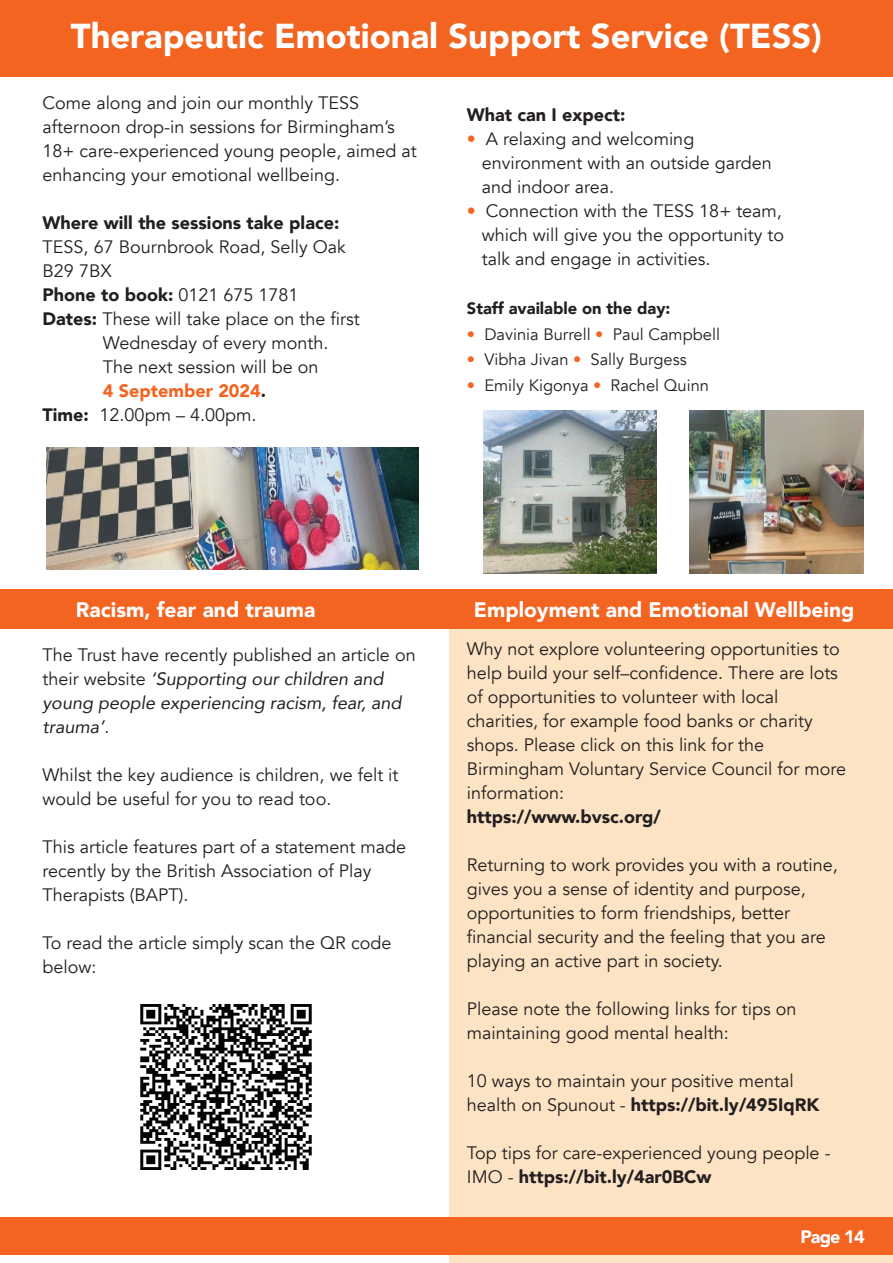
<style>
.page{position:relative;width:893px;height:1263px;background:#fff}
.page>*{position:absolute;margin:0;border:0;box-sizing:border-box;transform-origin:0 0}
.t1{font:900 34.5px "Avenir";color:#fff}
.t2{font:900 21px "Avenir";color:#fff}
.t3{font:18px/24px "Avenir";color:#231f20}
.t4{font:italic 18px/24px "Avenir";color:#231f20}
.t5{font:900 18px "Avenir";color:#231f20}
.t6{font:900 18px "Avenir";letter-spacing:-.045em;color:#fff}
.t7{font:900 18px "Avenir";color:#f36421}
.t8{font:16.5px "Avenir";color:#231f20}
.t9{font:900 16.5px "Avenir";color:#231f20}
.s1{font-weight:400}
.s2{font-weight:900}
.s3{color:#231f20}
.s4{color:#f36421}
.s5{font-style:normal}
</style>
<div class="page">
<div style="left:449px;top:628px;width:444px;height:635px;background:#fce3c4"></div>
<div style="left:0;top:1217px;width:893px;height:38px;background:#f36421"></div>
<div style="left:0;top:0;width:893px;height:76px;background:#f36421"></div>
<div style="left:0;top:589px;width:893px;height:40px;background:#f36421"></div>
<img style="left:690px;top:410px;width:174px;height:163px">
<img style="left:484px;top:410px;width:172px;height:163px">
<img style="left:47px;top:448px;width:371px;height:121px">
<img style="left:140px;top:1004px;width:172px;height:166px">
<h1 class="t1" style="left:71px;top:6px;width:753px">Therapeutic Emotional Support Service (TESS)</h1>
<p class="t3" style="left:43px;top:91px;width:376px">Come along and join our monthly TESS afternoon drop-in sessions for Birmingham’s 18+ care-experienced young people, aimed at enhancing your emotional wellbeing.</p>
<p class="t5" style="left:43px;top:207px;width:298px">Where will the sessions take place:</p>
<p class="t3" style="left:43px;top:235px;width:305px">TESS, 67 Bournbrook Road, Selly Oak</p>
<p class="t3" style="left:43px;top:259px;width:71px">B29 7BX</p>
<p class="t5" style="left:43px;top:279px;width:258px">Phone to book: <span class="s1">0121 675 1781</span></p>
<p class="t3" style="left:43px;top:307px;width:319px"><span class="s2">Dates:</span> These will take place on the first</p>
<p class="t3" style="left:103px;top:331px;width:227px">Wednesday of every month.</p>
<p class="t3" style="left:103px;top:355px;width:217px">The next session will be on</p>
<p class="t7" style="left:103px;top:375px;width:165px">4 September 2024<span class="s3">.</span></p>
<p class="t3" style="left:43px;top:403px;width:215px"><span class="s2">Time:</span> 12.00pm – 4.00pm.</p>
<p class="t5" style="left:467px;top:99px;width:160px">What can I expect:</p>
<p class="t3" style="left:482px;top:127px;width:291px;text-indent:-15px"><span class="s4">•</span> A relaxing and welcoming environment with an outside garden and indoor area.</p>
<p class="t3" style="left:482px;top:199px;width:304px;text-indent:-15px"><span class="s4">•</span> Connection with the TESS 18+ team, which will give you the opportunity to talk and engage in activities.</p>
<p class="t9" style="left:467px;top:294px;width:205px">Staff available on the day:</p>
<p class="t8" style="left:467px;top:324px;width:254px"><span class="s4">•</span> Davinia Burrell <span class="s4">•</span> Paul Campbell</p>
<p class="t8" style="left:467px;top:350px;width:221px"><span class="s4">•</span> Vibha Jivan <span class="s4">•</span> Sally Burgess</p>
<p class="t8" style="left:467px;top:375px;width:244px"><span class="s4">•</span> Emily Kigonya <span class="s4">•</span> Rachel Quinn</p>
<p class="t2" style="left:76px;top:592px;width:241px">Racism, fear and trauma</p>
<p class="t2" style="left:474px;top:592px;width:382px">Employment and Emotional Wellbeing</p>
<p class="t4" style="left:43px;top:642px;width:375px"><span class="s5">The Trust have recently published an article on their website</span> ‘Supporting our children and young people experiencing racism, fear, and trauma’<span class="s5">.</span></p>
<p class="t3" style="left:43px;top:763px;width:357px">Whilst the key audience is children, we felt it would be useful for you to read too.</p>
<p class="t3" style="left:43px;top:835px;width:365px">This article features part of a statement made recently by the British Association of Play<br>Therapists (BAPT).</p>
<p class="t3" style="left:43px;top:931px;width:350px">To read the article simply scan the QR code below:</p>
<p class="t3" style="left:467px;top:637px;width:381px">Why not explore volunteering opportunities to help build your self–confidence. There are lots of opportunities to volunteer with local charities, for example food banks or charity shops. Please click on this link for the Birmingham Voluntary Service Council for more information:</p>
<p class="t5" style="left:467px;top:801px;width:195px">https://www.bvsc.org/</p>
<p class="t3" style="left:467px;top:853px;width:372px">Returning to work provides you with a routine, gives you a sense of identity and purpose, opportunities to form friendships, better financial security and the feeling that you are playing an active part in society.</p>
<p class="t3" style="left:467px;top:997px;width:331px">Please note the following links for tips on maintaining good mental health:</p>
<p class="t3" style="left:467px;top:1069px;width:354px">10 ways to maintain your positive mental health on Spunout - <span class="s2">https://bit.ly/495IqRK</span></p>
<p class="t3" style="left:467px;top:1141px;width:365px">Top tips for care-experienced young people -<br>IMO - <span class="s2">https://bit.ly/4ar0BCw</span></p>
<p class="t6" style="left:798px;top:1212px;width:64px">Page 13</p>
<p class="t6" style="left:802px;top:1212px;width:64px">Page 13</p>
<p class="t6" style="left:800px;top:1221px;width:66px">Page 14</p>
</div>
